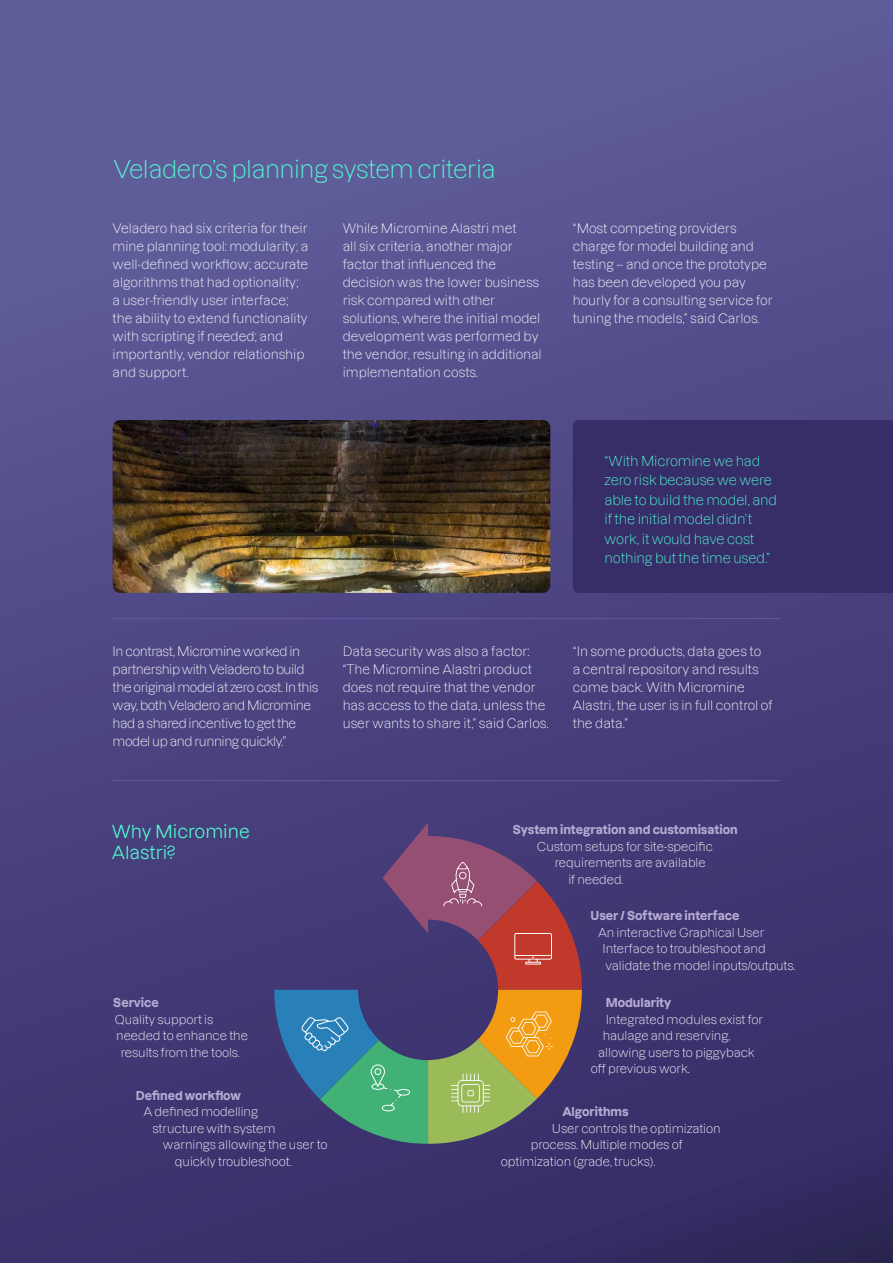
<style>
.page{position:relative;width:893px;height:1263px;background:#fff}
.page>*{position:absolute;margin:0;border:0;box-sizing:border-box;transform-origin:0 0}
.t1{font:300 24px "Dazzed";letter-spacing:-.02em;color:#50ffd2}
.t2{font:17.85px/20.7px "Dazzed";color:#50ffd2}
.t3{font:300 13.5px/19.5px "Dazzed";letter-spacing:-.01em;color:#50ffd2}
.t4{font:300 12.75px/18px "Dazzed";color:#fff}
.t5{font:300 12.75px/18px "Dazzed";letter-spacing:-.03em;color:#fff}
.t6{font:300 12px/16.5px "Dazzed";letter-spacing:-.005em;color:#fff}
.t7{font:700 12px "Dazzed";letter-spacing:-.005em;color:#b5aad1}
</style>
<div class="page">
<div style="left:0;top:0;width:893px;height:1263px;background:linear-gradient(to bottom,#62609e,#362b67)"></div>
<div style="left:573px;top:420px;width:320px;height:173px;background:#372d69"></div>
<img style="left:113px;top:420px;width:437px;height:173px">
<svg style="left:274px;top:823px;width:308px;height:321px;background:#665b6d"></svg>
<hr style="left:113px;top:780px;width:667px;height:1px;background:#6b54a3">
<hr style="left:113px;top:618px;width:667px;height:1px;background:#6b54a3">
<h1 class="t1" style="left:113px;top:150px;width:384px">Veladero’s planning system criteria</h1>
<p class="t4" style="left:113px;top:218px;width:197px">Veladero had six criteria for their mine planning tool: modularity; a well-defined workflow; accurate algorithms that had optionality; a user-friendly user interface; the ability to extend functionality with scripting if needed; and importantly, vendor relationship and support.</p>
<p class="t4" style="left:343px;top:218px;width:201px">While Micromine Alastri met<br>all six criteria, another major factor that influenced the decision was the lower business risk compared with other solutions, where the initial model development was performed by the vendor, resulting in additional implementation costs.</p>
<p class="t4" style="left:573px;top:218px;width:201px">“Most competing providers charge for model building and testing – and once the prototype has been developed you pay hourly for a consulting service for tuning the models,” said Carlos.</p>
<p class="t3" style="left:605px;top:449px;width:174px">“With Micromine we had zero risk because we were able to build the model, and if the initial model didn’t work, it would have cost nothing but the time used.”</p>
<p class="t5" style="left:113px;top:640px;width:207px">In contrast, Micromine worked in partnership with Veladero to build the original model at zero cost. In this way, both Veladero and Micromine had a shared incentive to get the model up and running quickly.”</p>
<p class="t4" style="left:343px;top:640px;width:207px">Data security was also a factor: “The Micromine Alastri product does not require that the vendor has access to the data, unless the user wants to share it,” said Carlos.</p>
<p class="t4" style="left:573px;top:640px;width:201px">“In some products, data goes to<br>a central repository and results come back. With Micromine<br>Alastri, the user is in full control of the data.”</p>
<h2 class="t2" style="left:112px;top:819px;width:140px">Why Micromine<br>Alastri?</h2>
<p class="t7" style="left:513px;top:820px;width:226px">System integration and customisation</p>
<p class="t6" style="left:537px;top:837px;width:178px">Custom setups for site-specific</p>
<p class="t6" style="left:555px;top:853px;width:152px">requirements are available</p>
<p class="t6" style="left:568px;top:870px;width:57px">if needed.</p>
<p class="t7" style="left:590px;top:906px;width:151px">User / Software interface</p>
<p class="t6" style="left:602px;top:923px;width:194px;text-indent:-4px">An interactive Graphical User<br>Interface to troubleshoot and validate the model inputs/outputs.</p>
<p class="t7" style="left:606px;top:993px;width:67px">Modularity</p>
<p class="t6" style="left:606px;top:1010px;width:159px">Integrated modules exist for</p>
<p class="t6" style="left:603px;top:1026px;width:129px">haulage and reserving,</p>
<p class="t6" style="left:598px;top:1043px;width:158px">allowing users to piggyback</p>
<p class="t6" style="left:591px;top:1059px;width:101px">off previous work.</p>
<p class="t7" style="left:562px;top:1102px;width:68px">Algorithms</p>
<p class="t6" style="left:552px;top:1119px;width:170px">User controls the optimization</p>
<p class="t6" style="left:531px;top:1135px;width:153px">process. Multiple modes of</p>
<p class="t6" style="left:501px;top:1152px;width:156px">optimization (grade, trucks).</p>
<p class="t7" style="left:113px;top:993px;width:47px">Service</p>
<p class="t6" style="left:115px;top:1010px;width:100px">Quality support is</p>
<p class="t6" style="left:116px;top:1026px;width:133px">needed to enhance the</p>
<p class="t6" style="left:121px;top:1043px;width:121px">results from the tools.</p>
<p class="t7" style="left:136px;top:1086px;width:107px">Defined workflow</p>
<p class="t6" style="left:143px;top:1102px;width:116px">A defined modelling</p>
<p class="t6" style="left:152px;top:1119px;width:124px">structure with system</p>
<p class="t6" style="left:163px;top:1135px;width:166px">warnings allowing the user to</p>
<p class="t6" style="left:175px;top:1152px;width:118px">quickly troubleshoot.</p>
</div>
